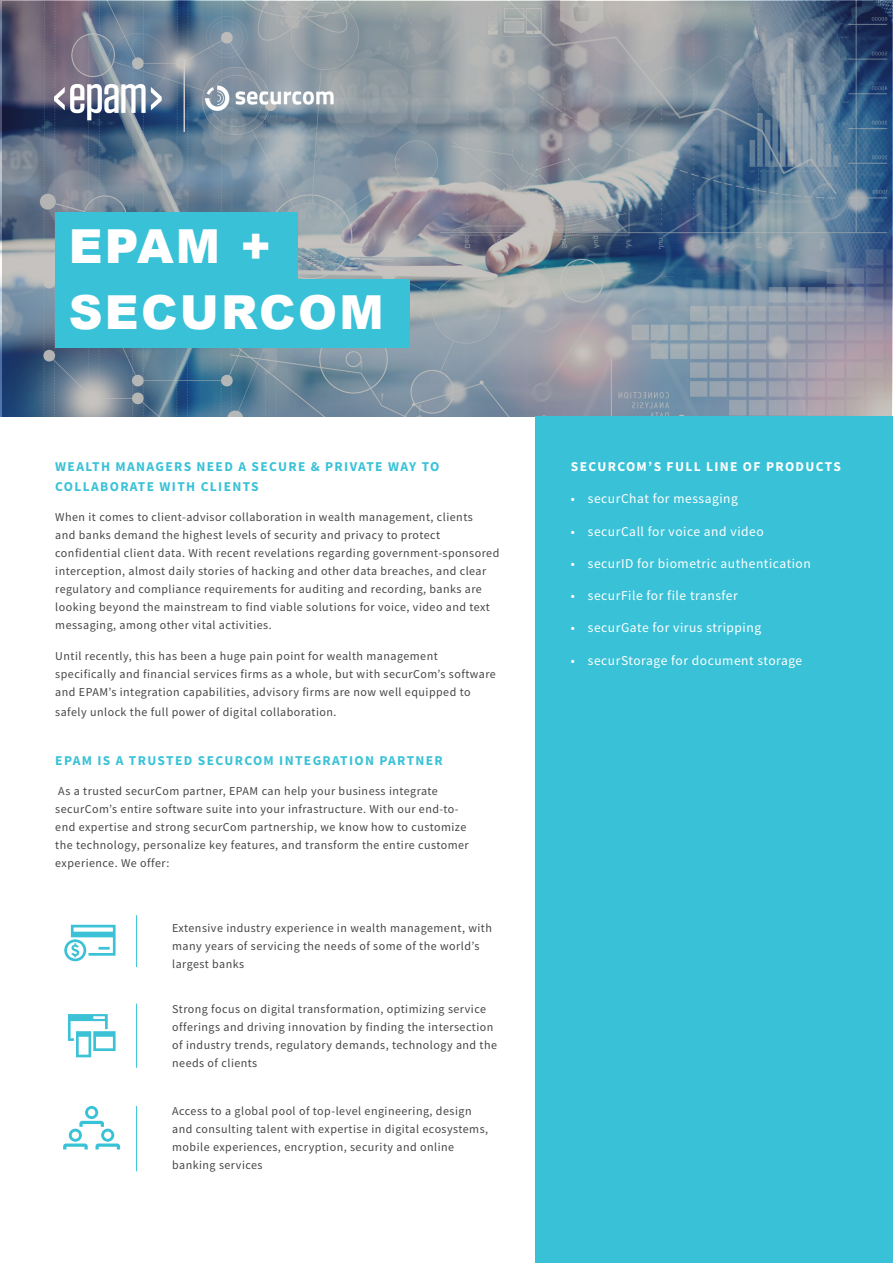
<style>
.page{position:relative;width:893px;height:1263px;background:#fff}
.page>*{position:absolute;margin:0;border:0;box-sizing:border-box;transform-origin:0 0}
.t1{font:900 46.8px "Arial";letter-spacing:.05em;color:#fff}
.t2{font:13.5px "Source Sans Pro";letter-spacing:.04em;color:#fff}
.t3{font:700 13.5px/19.5px "Source Sans Pro";letter-spacing:.1em;color:#39c2d7}
.t4{font:700 13.5px "Source Sans Pro";letter-spacing:.1em;color:#fff}
.t5{font:12px/18px "Source Sans Pro";letter-spacing:.04em;color:#464547}
</style>
<div class="page">
<img style="left:0;top:1px;width:893px;height:416px">
<div style="left:55px;top:213px;width:243px;height:68px;background:#39c2d7"></div>
<div style="left:55px;top:280px;width:355px;height:68px;background:#39c2d7"></div>
<svg style="left:54px;top:84px;width:108px;height:36px"></svg>
<hr style="left:184px;top:60px;width:1px;height:72px;background:#ccc">
<div style="left:536px;top:417px;width:357px;height:846px;background:#39c2d7"></div>
<hr style="left:136px;top:915px;width:1px;height:52px;background:#39c2d7">
<hr style="left:136px;top:1003px;width:1px;height:65px;background:#39c2d7">
<hr style="left:136px;top:1106px;width:1px;height:65px;background:#39c2d7">
<svg style="left:68px;top:1014px;width:48px;height:43px"></svg>
<svg style="left:64px;top:925px;width:52px;height:36px"></svg>
<svg style="left:63px;top:1106px;width:57px;height:43px"></svg>
<img style="left:205px;top:84px;width:130px;height:27px">
<p class="t1" style="left:69px;top:213px;width:204px">EPAM +</p>
<p class="t1" style="left:69px;top:278px;width:316px">SECURCOM</p>
<p class="t3" style="left:55px;top:457px;width:386px">WEALTH MANAGERS NEED A SECURE &amp; PRIVATE WAY TO<br>COLLABORATE WITH CLIENTS</p>
<p class="t5" style="left:55px;top:508px;width:446px">When it comes to client-advisor collaboration in wealth management, clients<br>and banks demand the highest levels of security and privacy to protect confidential client data. With recent revelations regarding government-sponsored interception, almost daily stories of hacking and other data breaches, and clear regulatory and compliance requirements for auditing and recording, banks are looking beyond the mainstream to find viable solutions for voice, video and text messaging, among other vital activities.</p>
<p class="t5" style="left:55px;top:647px;width:442px">Until recently, this has been a huge pain point for wealth management specifically and financial services firms as a whole, but with securCom’s software and EPAM’s integration capabilities, advisory firms are now well equipped to</p>
<p class="t5" style="left:55px;top:702px;width:283px">safely unlock the full power of digital collaboration.</p>
<p class="t3" style="left:55px;top:750px;width:389px">EPAM IS A TRUSTED SECURCOM INTEGRATION PARTNER</p>
<p class="t5" style="left:55px;top:782px;width:415px">As a trusted securCom partner, EPAM can help your business integrate securCom’s entire software suite into your infrastructure. With our end-to&shy;end expertise and strong securCom partnership, we know how to customize the technology, personalize key features, and transform the entire customer experience. We offer:</p>
<p class="t5" style="left:172px;top:919px;width:321px">Extensive industry experience in wealth management, with many years of servicing the needs of some of the world’s largest banks</p>
<p class="t5" style="left:172px;top:999px;width:326px">Strong focus on digital transformation, optimizing service offerings and driving innovation by finding the intersection of industry trends, regulatory demands, technology and the needs of clients</p>
<p class="t5" style="left:172px;top:1102px;width:317px">Access to a global pool of top-level engineering, design and consulting talent with expertise in digital ecosystems, mobile experiences, encryption, security and online banking services</p>
<p class="t4" style="left:571px;top:457px;width:272px">SECURCOM’S FULL LINE OF PRODUCTS</p>
<p class="t2" style="left:571px;top:490px;width:169px">• securChat for messaging</p>
<p class="t2" style="left:571px;top:522px;width:194px">• securCall for voice and video</p>
<p class="t2" style="left:571px;top:555px;width:242px">• securID for biometric authentication</p>
<p class="t2" style="left:571px;top:587px;width:168px">• securFile for file transfer</p>
<p class="t2" style="left:571px;top:619px;width:192px">• securGate for virus stripping</p>
<p class="t2" style="left:571px;top:651px;width:233px">• securStorage for document storage</p>
</div>
